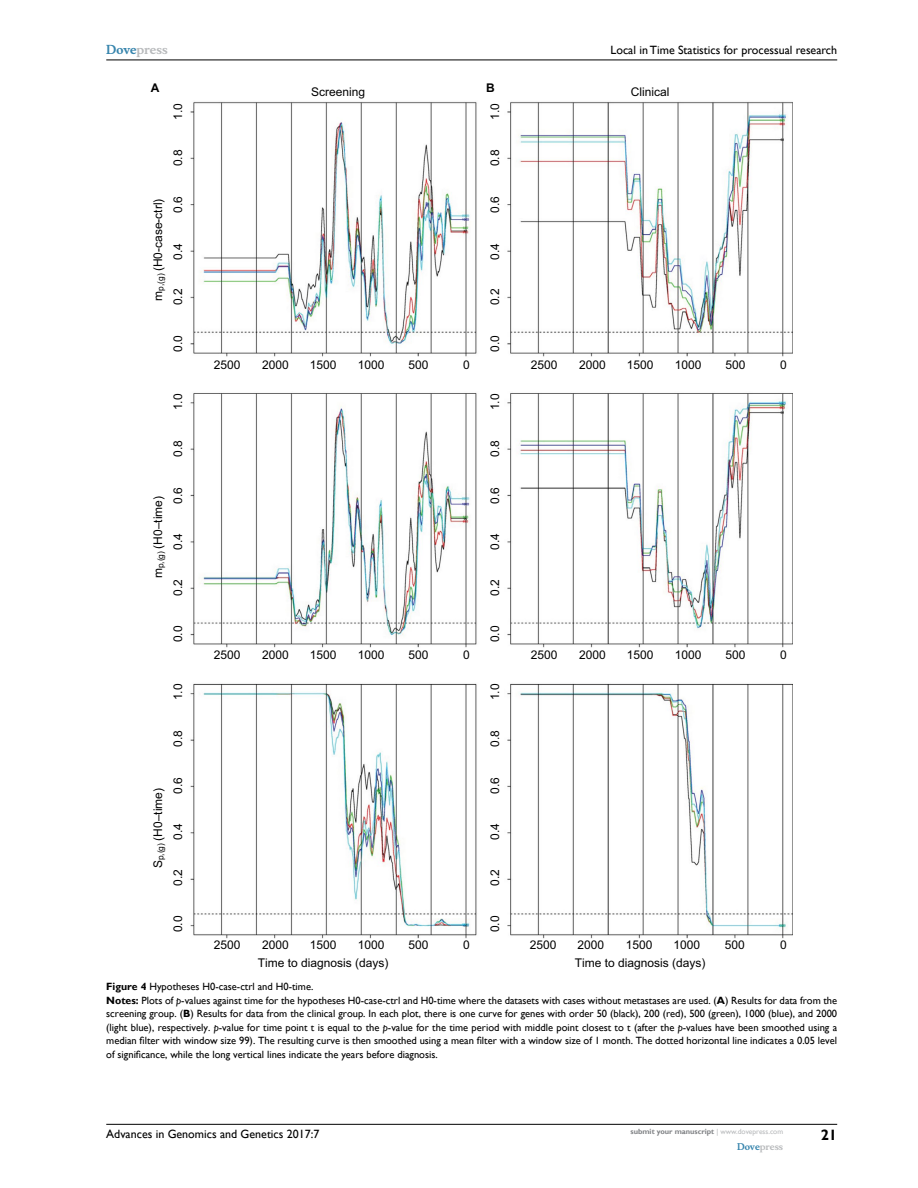
<style>
.page{position:relative;width:918px;height:1188px;background:#fff}
.page>*{position:absolute;margin:0;border:0;box-sizing:border-box;transform-origin:0 0}
.t1{font:700 15px "Gill Sans";color:#000}
.t2{font:12px "Arial";color:#000}
.t3{font:12px "Gill Sans";color:#000}
.t4{font:700 12px "Musee";color:#b8babc}
.t5{font:700 12px "Arial";color:#000}
.t6{font:10.5px/13.5px "Gill Sans";color:#000}
.t7{font:700 9px "Musee";color:#b8babc}
.t8{font:700 7.5px "Gill Sans";color:#808285}
.s1{color:#3785ad}
.s2{font-weight:700}
.s3{font-style:italic}
.s4{font-weight:400;color:#b8babc}
</style>
<div class="page">
<hr style="left:106px;top:1124px;width:731px;height:1px;background:#000">
<hr style="left:106px;top:60px;width:731px;height:1px;background:#000">
<img style="left:190px;top:101px;width:603px;height:837px">
<p class="t4" style="left:106px;top:43px;width:63px"><span class="s1">Dove</span>press</p>
<p class="t3" style="left:611px;top:43px;width:228px">Local in Time Statistics for processual research</p>
<p class="t5" style="left:151px;top:79px;width:10px">A</p>
<p class="t5" style="left:486px;top:79px;width:10px">B</p>
<p class="t2" style="left:311px;top:84px;width:56px">Screening</p>
<p class="t2" style="left:631px;top:84px;width:40px">Clinical</p>
<p class="t2" style="left:170px;top:120px;width:18px;rotate:-90deg">1.0</p>
<p class="t2" style="left:170px;top:166px;width:18px;rotate:-90deg">0.8</p>
<p class="t2" style="left:150px;top:301px;width:104px;rotate:-90deg">m<sub>p,(g)</sub> (H0-case-ctrl)</p>
<p class="t2" style="left:170px;top:213px;width:18px;rotate:-90deg">0.6</p>
<p class="t2" style="left:170px;top:260px;width:18px;rotate:-90deg">0.4</p>
<p class="t2" style="left:170px;top:305px;width:18px;rotate:-90deg">0.2</p>
<p class="t2" style="left:170px;top:352px;width:18px;rotate:-90deg">0.0</p>
<p class="t2" style="left:170px;top:410px;width:18px;rotate:-90deg">1.0</p>
<p class="t2" style="left:170px;top:457px;width:18px;rotate:-90deg">0.8</p>
<p class="t2" style="left:150px;top:578px;width:84px;rotate:-90deg">m<sub>p,(g)</sub> (H0–time)</p>
<p class="t2" style="left:170px;top:504px;width:18px;rotate:-90deg">0.6</p>
<p class="t2" style="left:170px;top:550px;width:18px;rotate:-90deg">0.4</p>
<p class="t2" style="left:170px;top:596px;width:18px;rotate:-90deg">0.2</p>
<p class="t2" style="left:170px;top:642px;width:18px;rotate:-90deg">0.0</p>
<p class="t2" style="left:170px;top:700px;width:18px;rotate:-90deg">1.0</p>
<p class="t2" style="left:170px;top:747px;width:18px;rotate:-90deg">0.8</p>
<p class="t2" style="left:150px;top:868px;width:82px;rotate:-90deg">S<sub>p,(g)</sub> (H0–time)</p>
<p class="t2" style="left:170px;top:794px;width:18px;rotate:-90deg">0.6</p>
<p class="t2" style="left:170px;top:840px;width:18px;rotate:-90deg">0.4</p>
<p class="t2" style="left:170px;top:886px;width:18px;rotate:-90deg">0.2</p>
<p class="t2" style="left:170px;top:932px;width:18px;rotate:-90deg">0.0</p>
<p class="t2" style="left:487px;top:120px;width:18px;rotate:-90deg">1.0</p>
<p class="t2" style="left:487px;top:166px;width:18px;rotate:-90deg">0.8</p>
<p class="t2" style="left:487px;top:213px;width:18px;rotate:-90deg">0.6</p>
<p class="t2" style="left:487px;top:260px;width:18px;rotate:-90deg">0.4</p>
<p class="t2" style="left:487px;top:305px;width:18px;rotate:-90deg">0.2</p>
<p class="t2" style="left:487px;top:352px;width:18px;rotate:-90deg">0.0</p>
<p class="t2" style="left:214px;top:357px;width:28px">2500</p>
<p class="t2" style="left:262px;top:357px;width:28px">2000</p>
<p class="t2" style="left:310px;top:357px;width:28px">1500</p>
<p class="t2" style="left:358px;top:357px;width:28px">1000</p>
<p class="t2" style="left:409px;top:357px;width:22px">500</p>
<p class="t2" style="left:463px;top:357px;width:8px">0</p>
<p class="t2" style="left:531px;top:357px;width:28px">2500</p>
<p class="t2" style="left:579px;top:357px;width:28px">2000</p>
<p class="t2" style="left:627px;top:357px;width:28px">1500</p>
<p class="t2" style="left:675px;top:357px;width:28px">1000</p>
<p class="t2" style="left:726px;top:357px;width:22px">500</p>
<p class="t2" style="left:780px;top:357px;width:8px">0</p>
<p class="t2" style="left:487px;top:410px;width:18px;rotate:-90deg">1.0</p>
<p class="t2" style="left:487px;top:457px;width:18px;rotate:-90deg">0.8</p>
<p class="t2" style="left:487px;top:504px;width:18px;rotate:-90deg">0.6</p>
<p class="t2" style="left:487px;top:550px;width:18px;rotate:-90deg">0.4</p>
<p class="t2" style="left:487px;top:596px;width:18px;rotate:-90deg">0.2</p>
<p class="t2" style="left:487px;top:642px;width:18px;rotate:-90deg">0.0</p>
<p class="t2" style="left:214px;top:647px;width:28px">2500</p>
<p class="t2" style="left:262px;top:647px;width:28px">2000</p>
<p class="t2" style="left:310px;top:647px;width:28px">1500</p>
<p class="t2" style="left:358px;top:647px;width:28px">1000</p>
<p class="t2" style="left:409px;top:647px;width:22px">500</p>
<p class="t2" style="left:463px;top:647px;width:8px">0</p>
<p class="t2" style="left:531px;top:647px;width:28px">2500</p>
<p class="t2" style="left:579px;top:647px;width:28px">2000</p>
<p class="t2" style="left:627px;top:647px;width:28px">1500</p>
<p class="t2" style="left:675px;top:647px;width:28px">1000</p>
<p class="t2" style="left:726px;top:647px;width:22px">500</p>
<p class="t2" style="left:780px;top:647px;width:8px">0</p>
<p class="t2" style="left:487px;top:700px;width:18px;rotate:-90deg">1.0</p>
<p class="t2" style="left:487px;top:747px;width:18px;rotate:-90deg">0.8</p>
<p class="t2" style="left:487px;top:794px;width:18px;rotate:-90deg">0.6</p>
<p class="t2" style="left:487px;top:840px;width:18px;rotate:-90deg">0.4</p>
<p class="t2" style="left:487px;top:886px;width:18px;rotate:-90deg">0.2</p>
<p class="t2" style="left:487px;top:932px;width:18px;rotate:-90deg">0.0</p>
<p class="t2" style="left:214px;top:937px;width:28px">2500</p>
<p class="t2" style="left:262px;top:937px;width:28px">2000</p>
<p class="t2" style="left:310px;top:937px;width:28px">1500</p>
<p class="t2" style="left:358px;top:937px;width:28px">1000</p>
<p class="t2" style="left:409px;top:937px;width:22px">500</p>
<p class="t2" style="left:463px;top:937px;width:8px">0</p>
<p class="t2" style="left:530px;top:937px;width:28px">2500</p>
<p class="t2" style="left:578px;top:937px;width:28px">2000</p>
<p class="t2" style="left:626px;top:937px;width:28px">1500</p>
<p class="t2" style="left:674px;top:937px;width:28px">1000</p>
<p class="t2" style="left:725px;top:937px;width:22px">500</p>
<p class="t2" style="left:780px;top:937px;width:8px">0</p>
<p class="t2" style="left:258px;top:955px;width:132px">Time to diagnosis (days)</p>
<p class="t2" style="left:575px;top:955px;width:132px">Time to diagnosis (days)</p>
<p class="t6" style="left:106px;top:980px;width:732px"><span class="s2">Figure 4</span> Hypotheses H0-case-ctrl and H0-time.<br><span class="s2">Notes:</span> Plots of <span class="s3">p</span>-values against time for the hypotheses H0-case-ctrl and H0-time where the datasets with cases without metastases are used. (<span class="s2">A</span>) Results for data from the screening group. (<span class="s2">B</span>) Results for data from the clinical group. In each plot, there is one curve for genes with order 50 (black), 200 (red), 500 (green), 1000 (blue), and 2000 (light blue), respectively. <span class="s3">p</span>-value for time point t is equal to the <span class="s3">p</span>-value for the time period with middle point closest to t (after the <span class="s3">p</span>-values have been smoothed using a median filter with window size 99). The resulting curve is then smoothed using a mean filter with a window size of 1 month. The dotted horizontal line indicates a 0.05 level of significance, while the long vertical lines indicate the years before diagnosis.</p>
<p class="t3" style="left:106px;top:1127px;width:215px">Advances in Genomics and Genetics 2017:7</p>
<p class="t8" style="left:631px;top:1127px;width:154px">submit your manuscript <span class="s4">| www.dovepress.com</span></p>
<p class="t7" style="left:737px;top:1141px;width:48px"><span class="s1">Dove</span>press</p>
<h1 class="t1" style="left:821px;top:1126px;width:18px">21</h1>
</div>
